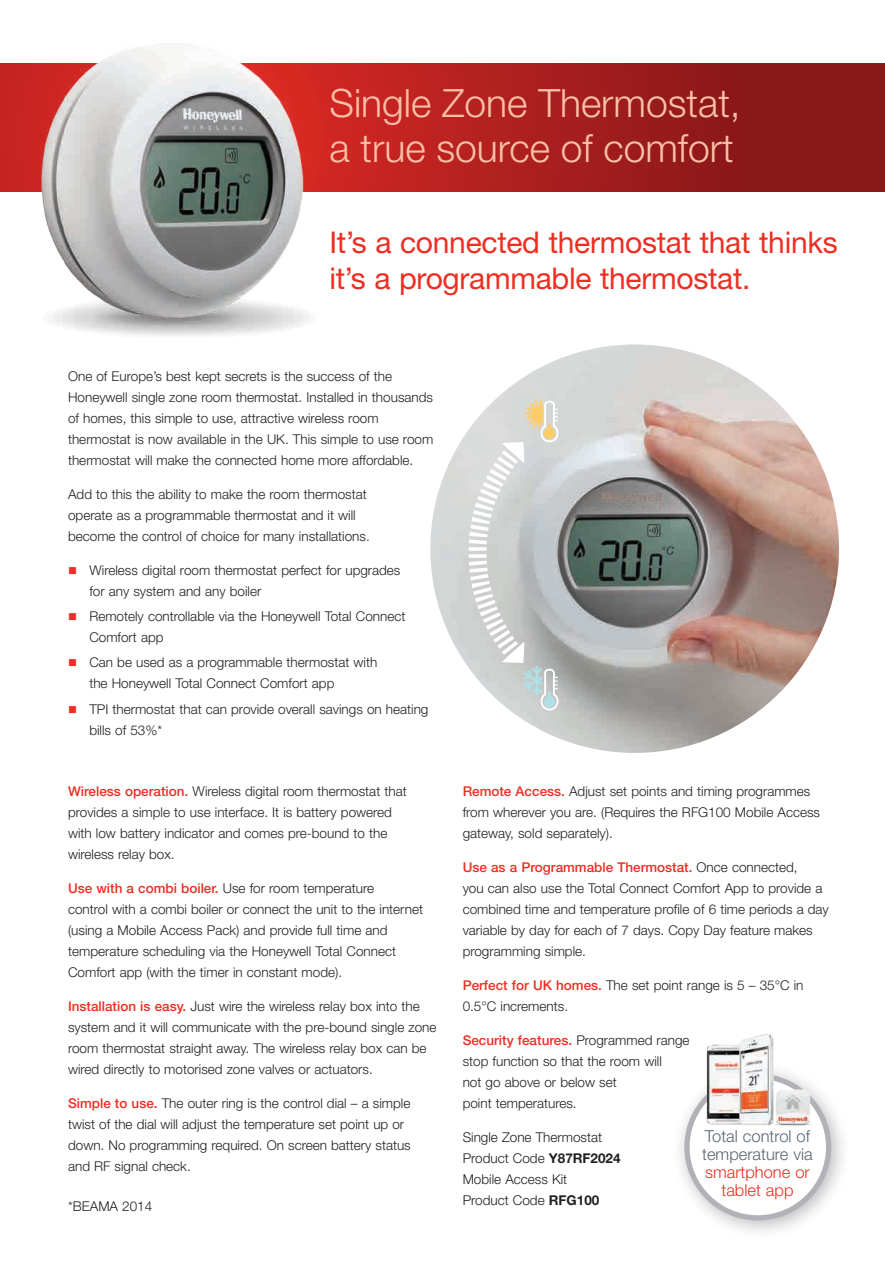
<style>
.page{position:relative;width:885px;height:1263px;background:#fff}
.page>*{position:absolute;margin:0;border:0;box-sizing:border-box;transform-origin:0 0}
.t1{font:300 39px/45px "Helvetica Neue LT Std";color:#fbc0a7}
.t2{font:30px/36px "Helvetica Neue LT";letter-spacing:-.01em;color:#ee2e22}
.t3{font:300 16.5px/18px "Helvetica Neue LT Std";color:#5b6670}
.t4{font:300 16.5px/18px "Helvetica Neue LT Std";color:#ee2e22;text-align:center}
.t5{font:300 13.5px/21px "Helvetica Neue LT Std";color:#231f20}
.s1{font-weight:500;color:#ee2e22}
.s2{font-weight:700}
</style>
<div class="page">
<img style="left:430px;top:344px;width:408px;height:409px;border-radius:204px">
<svg style="left:466px;top:398px;width:92px;height:312px;background:#d1d4d2"></svg>
<svg style="left:0;top:64px;width:884px;height:127px;background:#a21c1c"></svg>
<img style="left:5px;top:44px;width:334px;height:292px">
<div style="left:671px;top:1061px;width:179px;height:179px;background:#231f20;opacity:.3"></div>
<div style="left:687px;top:1076px;width:141px;height:142px;background:#fff;border-radius:50%"></div>
<div style="left:684px;top:1074px;width:147px;height:146px;border:5px solid #b1b1b7;border-radius:50%"></div>
<img style="left:681px;top:1034px;width:139px;height:103px">
<h1 class="t1" style="left:329px;top:80px;width:413px">Single Zone Thermostat, a true source of comfort</h1>
<h2 class="t2" style="left:329px;top:224px;width:509px">It’s a connected thermostat that thinks it’s a programmable thermostat.</h2>
<p class="t5" style="left:68px;top:366px;width:366px">One of Europe’s best kept secrets is the success of the Honeywell single zone room thermostat. Installed in thousands of homes, this simple to use, attractive wireless room thermostat is now available in the UK. This simple to use room thermostat will make the connected home more affordable.</p>
<p class="t5" style="left:68px;top:484px;width:303px">Add to this the ability to make the room thermostat operate as a programmable thermostat and it will become the control of choice for many installations.</p>
<p class="t5" style="left:89px;top:559px;width:312px">Wireless digital room thermostat perfect for upgrades for any system and any boiler</p>
<p class="t5" style="left:89px;top:606px;width:317px">Remotely controllable via the Honeywell Total Connect<br>Comfort app</p>
<p class="t5" style="left:89px;top:652px;width:289px">Can be used as a programmable thermostat with the Honeywell Total Connect Comfort app</p>
<p class="t5" style="left:89px;top:698px;width:340px">TPI thermostat that can provide overall savings on heating bills of 53%*</p>
<p class="t5" style="left:68px;top:781px;width:340px"><span class="s1">Wireless operation.</span> Wireless digital room thermostat that provides a simple to use interface. It is battery powered with low battery indicator and comes pre-bound to the wireless relay box.</p>
<p class="t5" style="left:68px;top:877px;width:356px"><span class="s1">Use with a combi boiler.</span> Use for room temperature<br>control with a combi boiler or connect the unit to the internet (using a Mobile Access Pack) and provide full time and temperature scheduling via the Honeywell Total Connect Comfort app (with the timer in constant mode).</p>
<p class="t5" style="left:68px;top:995px;width:370px"><span class="s1">Installation is easy.</span> Just wire the wireless relay box into the system and it will communicate with the pre-bound single zone room thermostat straight away. The wireless relay box can be wired directly to motorised zone valves or actuators.</p>
<p class="t5" style="left:68px;top:1092px;width:344px"><span class="s1">Simple to use.</span> The outer ring is the control dial – a simple twist of the dial will adjust the temperature set point up or down. No programming required. On screen battery status and RF signal check.</p>
<p class="t5" style="left:68px;top:1195px;width:86px">*BEAMA 2014</p>
<p class="t5" style="left:462px;top:781px;width:359px"><span class="s1">Remote Access.</span> Adjust set points and timing programmes from wherever you are. (Requires the RFG100 Mobile Access gateway, sold separately).</p>
<p class="t5" style="left:462px;top:856px;width:367px"><span class="s1">Use as a Programmable Thermostat.</span> Once connected,<br>you can also use the Total Connect Comfort App to provide a combined time and temperature profile of 6 time periods a day variable by day for each of 7 days. Copy Day feature makes programming simple.</p>
<p class="t5" style="left:462px;top:974px;width:342px"><span class="s1">Perfect for UK homes.</span> The set point range is 5 – 35°C in<br>0.5°C increments.</p>
<p class="t5" style="left:462px;top:1029px;width:228px"><span class="s1">Security features.</span> Programmed range stop function so that the room will<br>not go above or below set<br>point temperatures.</p>
<p class="t5" style="left:462px;top:1126px;width:159px">Single Zone Thermostat<br>Product Code <span class="s2">Y87RF2024<br></span>Mobile Access Kit<br>Product Code <span class="s2">RFG100</span></p>
<p class="t3" style="left:702px;top:1126px;width:112px">Total control of temperature via</p>
<p class="t4" style="left:705px;top:1162px;width:106px">smartphone or tablet app</p>
</div>
